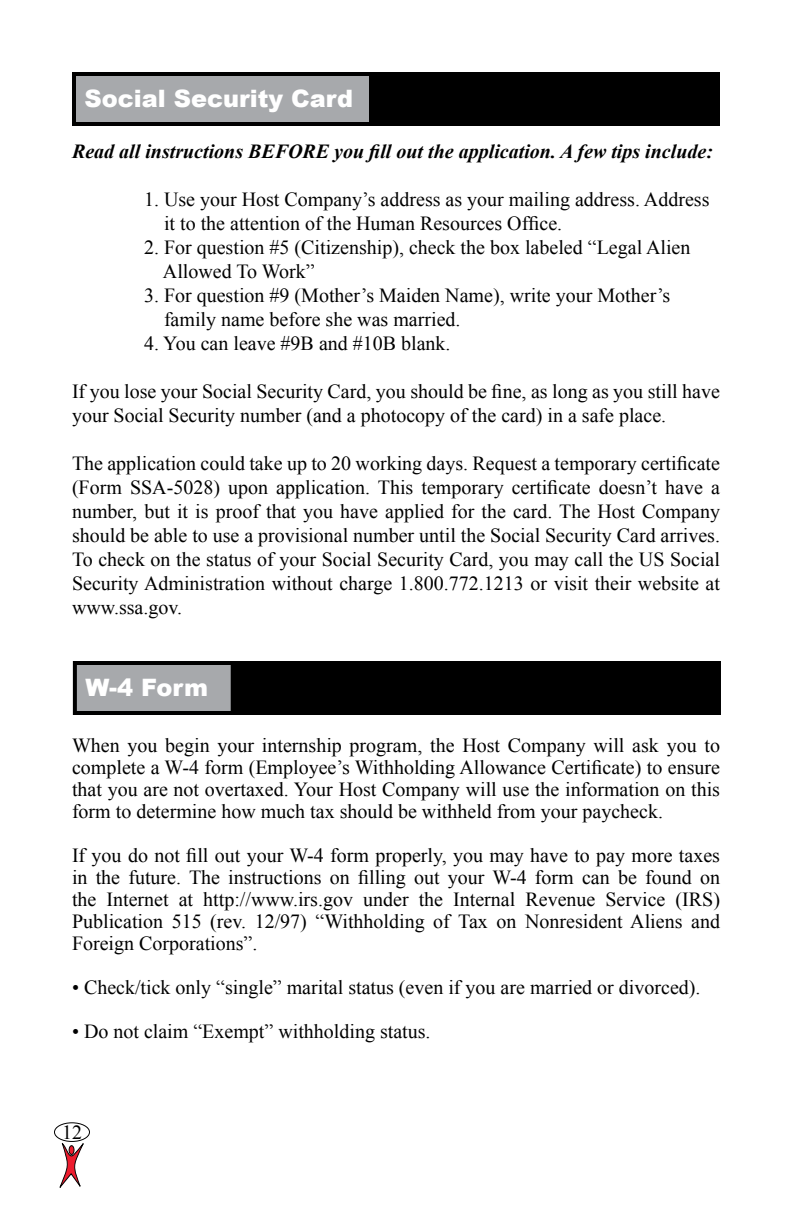
<style>
.page{position:relative;width:792px;height:1224px;background:#fff}
.page>*{position:absolute;margin:0;border:0;box-sizing:border-box;transform-origin:0 0}
.t1{font:900 24px "Arial";color:#fff}
.t2{font:20px/24px "Times New Roman";color:#000}
.t3{font:italic 700 20px "Times New Roman";color:#000}
</style>
<div class="page">
<div style="left:72px;top:72px;width:648px;height:54px;background:#a7a9ac;border:4px solid #000"></div>
<div style="left:369px;top:72px;width:351px;height:54px;background:#000"></div>
<svg style="left:59px;top:1143px;width:25px;height:45px"></svg>
<div style="left:69px;top:1146px;width:5px;height:8px;background:#ed1c2e;border-radius:50%"></div>
<div style="left:69px;top:1145px;width:5px;height:10px;border:1px solid #000;border-radius:50%"></div>
<div style="left:54px;top:1122px;width:36px;height:20px;border:1px solid #000;border-radius:50%"></div>
<div style="left:73px;top:661px;width:648px;height:54px;background:#a7a9ac;border:4px solid #000"></div>
<div style="left:231px;top:661px;width:490px;height:54px;background:#000"></div>
<p class="t1" style="left:85px;top:81px;width:270px">Social Security Card</p>
<p class="t3" style="left:72px;top:137px;width:643px">Read all instructions BEFORE you fill out the application. A few tips include:</p>
<p class="t2" style="left:164px;top:187px;width:547px;text-indent:-20px">1. Use your Host Company’s address as your mailing address. Address it to the attention of the Human Resources Office.</p>
<p class="t2" style="left:163px;top:235px;width:529px;text-indent:-19px">2. For question #5 (Citizenship), check the box labeled “Legal Alien<br>Allowed To Work”</p>
<p class="t2" style="left:164px;top:283px;width:508px;text-indent:-20px">3. For question #9 (Mother’s Maiden Name), write your Mother’s family name before she was married.</p>
<p class="t2" style="left:144px;top:331px;width:308px">4. You can leave #9B and #10B blank.</p>
<p class="t2" style="left:72px;top:379px;width:650px">If you lose your Social Security Card, you should be fine, as long as you still have your Social Security number (and a photocopy of the card) in a safe place.</p>
<p class="t2" style="left:72px;top:451px;width:650px;text-align:justify">The application could take up to 20 working days. Request a temporary certificate (Form SSA-5028) upon application. This temporary certificate doesn’t have a number, but it is proof that you have applied for the card. The Host Company should be able to use a provisional number until the Social Security Card arrives.<br>To check on the status of your Social Security Card, you may call the US Social Security Administration without charge 1.800.772.1213 or visit their website at www.ssa.gov.</p>
<p class="t1" style="left:85px;top:670px;width:124px">W-4 Form</p>
<p class="t2" style="left:72px;top:734px;width:650px;line-height:22px;text-align:justify">When you begin your internship program, the Host Company will ask you to complete a W-4 form (Employee’s Withholding Allowance Certificate) to ensure that you are not overtaxed. Your Host Company will use the information on this form to determine how much tax should be withheld from your paycheck.</p>
<p class="t2" style="left:72px;top:844px;width:650px;line-height:22px;text-align:justify">If you do not fill out your W-4 form properly, you may have to pay more taxes in the future. The instructions on filling out your W-4 form can be found on the Internet at http://www.irs.gov under the Internal Revenue Service (IRS)<br>Publication 515 (rev. 12/97) “Withholding of Tax on Nonresident Aliens and Foreign Corporations”.</p>
<p class="t2" style="left:72px;top:975px;width:630px">• Check/tick only “single” marital status (even if you are married or divorced).</p>
<p class="t2" style="left:72px;top:1019px;width:360px">• Do not claim “Exempt” withholding status.</p>
<p class="t2" style="left:62px;top:1120px;width:21px">12</p>
</div>
